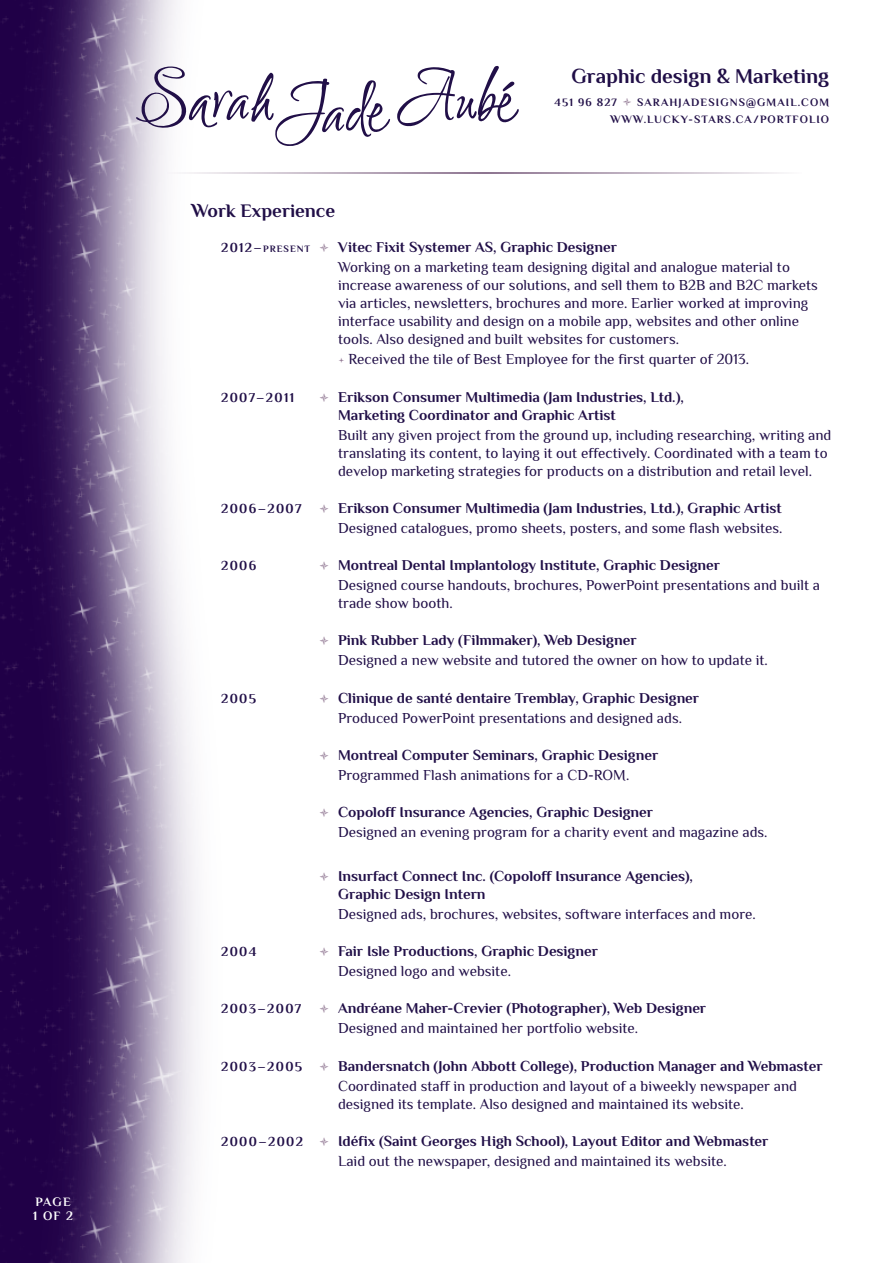
<style>
.page{position:relative;width:893px;height:1263px;background:#fff}
.page>*{position:absolute;margin:0;border:0;box-sizing:border-box;transform-origin:0 0}
.t1{font:700 21px "Philosopher";color:#200e47}
.t2{font:700 19.2px "Philosopher";color:#200e47}
.t3{font:15px/18px "Philosopher";color:#200e47}
.t4{font:700 15px/18px "Philosopher";color:#200e47}
.t5{font:700 13.5px "Philosopher";letter-spacing:.1em;color:#200e47}
.t6{font:700 12.75px/14.2px "Philosopher";letter-spacing:.09em;color:#fff}
.t7{font:700 11.25px/17px "Philosopher";letter-spacing:.1em;color:#200e47;text-align:right}
.t8{font:700 9.75px "Philosopher";letter-spacing:.1em;color:#200e47}
.s1{font-size:13.5px}
</style>
<div class="page">
<img style="left:0;top:1px;width:250px;height:1261px">
<svg style="left:136px;top:66px;width:383px;height:80px"></svg>
<svg style="left:164px;top:172px;width:618px;height:1px"></svg>
<p class="t6" style="left:33px;top:1195px;width:41px">PAGE<br>1 OF 2</p>
<h1 class="t1" style="left:571px;top:62px;width:259px">Graphic design &amp; Marketing</h1>
<p class="t7" style="left:554px;top:94px;width:64px">451 96 827</p>
<p class="t7" style="left:610px;top:94px;width:220px">SARAHJADESIGNS@GMAIL.COM<br>WWW.LUCKY-STARS.CA/PORTFOLIO</p>
<p class="t2" style="left:191px;top:198px;width:145px">Work Experience</p>
<p class="t8" style="left:221px;top:242px;width:91px"><span class="s1">2012–</span>PRESENT</p>
<p class="t4" style="left:338px;top:238px;width:280px">Vitec Fixit Systemer AS, Graphic Designer</p>
<p class="t3" style="left:338px;top:258px;width:481px">Working on a marketing team designing digital and analogue material to increase awareness of our solutions, and sell them to B2B and B2C markets via articles, newsletters, brochures and more. Earlier worked at improving interface usability and design on a mobile app, websites and other online tools. Also designed and built websites for customers.</p>
<p class="t3" style="left:348px;top:350px;width:402px">Received the tile of Best Employee for the first quarter of 2013.</p>
<p class="t5" style="left:221px;top:388px;width:75px">2007–2011</p>
<p class="t4" style="left:338px;top:387px;width:347px">Erikson Consumer Multimedia (Jam Industries, Ltd.),<br>Marketing Coordinator and Graphic Artist</p>
<p class="t3" style="left:338px;top:426px;width:495px">Built any given project from the ground up, including researching, writing and translating its content, to laying it out effectively. Coordinated with a team to develop marketing strategies for products on a distribution and retail level.</p>
<p class="t5" style="left:221px;top:499px;width:82px">2006–2007</p>
<p class="t4" style="left:338px;top:499px;width:445px">Erikson Consumer Multimedia (Jam Industries, Ltd.), Graphic Artist</p>
<p class="t3" style="left:338px;top:519px;width:446px">Designed catalogues, promo sheets, posters, and some flash websites.</p>
<p class="t5" style="left:221px;top:557px;width:37px">2006</p>
<p class="t4" style="left:338px;top:556px;width:383px">Montreal Dental Implantology Institute, Graphic Designer</p>
<p class="t3" style="left:338px;top:576px;width:484px">Designed course handouts, brochures, PowerPoint presentations and built a trade show booth.</p>
<p class="t4" style="left:338px;top:631px;width:300px">Pink Rubber Lady (Filmmaker), Web Designer</p>
<p class="t3" style="left:338px;top:651px;width:431px">Designed a new website and tutored the owner on how to update it.</p>
<p class="t5" style="left:221px;top:689px;width:37px">2005</p>
<p class="t4" style="left:338px;top:688px;width:363px">Clinique de santé dentaire Tremblay, Graphic Designer</p>
<p class="t3" style="left:338px;top:709px;width:345px">Produced PowerPoint presentations and designed ads.</p>
<p class="t4" style="left:338px;top:746px;width:322px">Montreal Computer Seminars, Graphic Designer</p>
<p class="t3" style="left:338px;top:766px;width:293px">Programmed Flash animations for a CD-ROM.</p>
<p class="t4" style="left:338px;top:803px;width:316px">Copoloff Insurance Agencies, Graphic Designer</p>
<p class="t3" style="left:338px;top:823px;width:431px">Designed an evening program for a charity event and magazine ads.</p>
<p class="t4" style="left:338px;top:867px;width:356px">Insurfact Connect Inc. (Copoloff Insurance Agencies),<br>Graphic Design Intern</p>
<p class="t3" style="left:338px;top:905px;width:419px">Designed ads, brochures, websites, software interfaces and more.</p>
<p class="t5" style="left:221px;top:942px;width:37px">2004</p>
<p class="t4" style="left:338px;top:942px;width:261px">Fair Isle Productions, Graphic Designer</p>
<p class="t3" style="left:338px;top:962px;width:174px">Designed logo and website.</p>
<p class="t5" style="left:221px;top:1000px;width:82px">2003–2007</p>
<p class="t4" style="left:338px;top:999px;width:370px">Andréane Maher-Crevier (Photographer), Web Designer</p>
<p class="t3" style="left:338px;top:1019px;width:301px">Designed and maintained her portfolio website.</p>
<p class="t5" style="left:221px;top:1057px;width:83px">2003–2005</p>
<p class="t4" style="left:338px;top:1056px;width:486px">Bandersnatch (John Abbott College), Production Manager and Webmaster</p>
<p class="t3" style="left:338px;top:1077px;width:461px">Coordinated staff in production and layout of a biweekly newspaper and designed its template. Also designed and maintained its website.</p>
<p class="t5" style="left:221px;top:1132px;width:83px">2000–2002</p>
<p class="t4" style="left:338px;top:1132px;width:432px">Idéfix (Saint Georges High School), Layout Editor and Webmaster</p>
<p class="t3" style="left:338px;top:1152px;width:390px">Laid out the newspaper, designed and maintained its website.</p>
</div>
